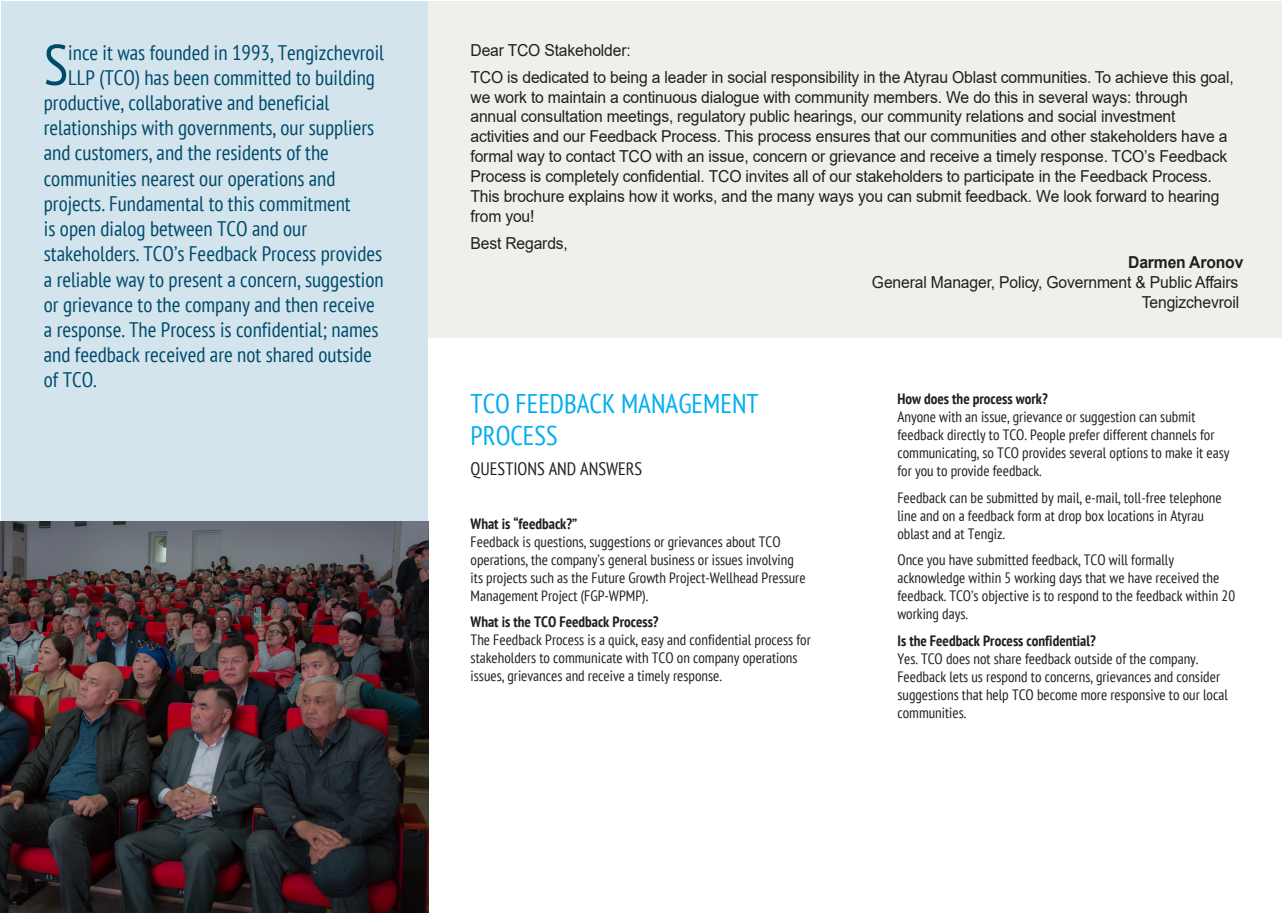
<style>
.page{position:relative;width:1283px;height:913px;background:#fff}
.page>*{position:absolute;margin:0;border:0;box-sizing:border-box;transform-origin:0 0}
.Title_5{font:condensed 57px "PT Sans";color:#004b6c}
.Title_5-2{font:condensed 27px/32.4px "PT Sans";color:#00aeef}
.Title_5-3{font:condensed 21px "PT Sans";color:#004b6c}
.Title_5-4{font:condensed 18px "PT Sans";color:#231f20}
.Title_5-5{font:16.5px/19.8px "Arial";letter-spacing:-.01em;color:#231f20;scale:.95 1}
.Title_5-6{font:700 16.5px "Arial";letter-spacing:-.01em;color:#231f20;scale:.95 1}
.Title_6{font:condensed 15px/18px "PT Sans";color:#231f20}
.s1{font-style:inherit}
.s2{font-weight:700}
</style>
<div class="page">
<div style="left:1px;top:1px;width:427px;height:572px;background:#d3e4ed"></div>
<div style="left:428px;top:1px;width:853px;height:337px;background:#eff0ec"></div>
<img style="left:0;top:522px;width:429px;height:390px">
<p class="Title_5" style="left:44px;top:28px;width:26px">S</p>
<p class="Title_5-3" style="left:68px;top:39px;width:317px">ince it was founded in 1993, Tengizchevroil</p>
<p class="Title_5-3" style="left:68px;top:64px;width:308px">LLP (TCO) has been committed to building</p>
<p class="Title_5-3" style="left:44px;top:89px;width:287px">productive, collaborative and beneficial</p>
<p class="Title_5-3" style="left:44px;top:114px;width:332px">relationships with governments, our suppliers</p>
<p class="Title_5-3" style="left:44px;top:139px;width:287px">and customers, and the residents of the</p>
<p class="Title_5-3" style="left:44px;top:165px;width:293px">communities nearest our operations and</p>
<p class="Title_5-3" style="left:44px;top:190px;width:308px">projects. Fundamental to this commitment</p>
<p class="Title_5-3" style="left:44px;top:215px;width:265px">is open dialog between TCO and our</p>
<p class="Title_5-3" style="left:44px;top:240px;width:340px">stakeholders. TCO’s Feedback Process provides</p>
<p class="Title_5-3" style="left:44px;top:265px;width:341px">a reliable way to present a concern, suggestion</p>
<p class="Title_5-3" style="left:44px;top:291px;width:332px">or grievance to the company and then receive</p>
<p class="Title_5-3" style="left:44px;top:316px;width:336px">a response. The Process is confidential; names</p>
<p class="Title_5-3" style="left:44px;top:341px;width:329px">and feedback received are not shared outside</p>
<p class="Title_5-3" style="left:44px;top:366px;width:54px">of TCO.</p>
<p class="Title_5-5" style="left:470px;top:36px;width:805px;line-height:27px">Dear TCO Stakeholder:<br>TCO is dedicated to being a leader in social responsibility in the Atyrau Oblast communities. To achieve this goal,</p>
<p class="Title_5-5" style="left:470px;top:87px;width:798px">we work to maintain a continuous dialogue with community members. We do this in several ways: through <span class="s1">annual consultation meetings</span>, regulatory public hearings, our community relations and social investment activities and our Feedback Process. This process ensures that our communities and other stakeholders have a formal way to contact TCO with an issue, concern or grievance and receive a timely response. TCO’s Feedback Process is completely confidential. TCO invites all of our stakeholders to participate in the Feedback Process.<br>This brochure explains how it works, and the many ways you can submit feedback. We look forward to hearing from you!</p>
<p class="Title_5-5" style="left:470px;top:233px;width:104px">Best Regards,</p>
<p class="Title_5-6" style="left:1128px;top:251px;width:123px">Darmen Aronov</p>
<p class="Title_5-5" style="left:872px;top:272px;width:387px">General Manager, Policy, Government &amp; Public Affairs</p>
<p class="Title_5-5" style="left:1141px;top:292px;width:104px">Tengizchevroil</p>
<p class="Title_5-2" style="left:470px;top:386px;width:289px">TCO FEEDBACK MANAGEMENT<br>PROCESS</p>
<p class="Title_5-4" style="left:470px;top:457px;width:173px">QUESTIONS AND ANSWERS</p>
<p class="Title_6" style="left:470px;top:514px;width:336px"><span class="s2">What is “feedback?”<br></span>Feedback is questions, suggestions or grievances about TCO operations, the company’s general business or issues involving its projects such as the Future Growth Project-Wellhead Pressure Management Project (FGP-WPMP).</p>
<p class="Title_6" style="left:470px;top:612px;width:342px"><span class="s2">What is the TCO Feedback Process?<br></span>The Feedback Process is a quick, easy and confidential process for stakeholders to communicate with TCO on company operations issues, grievances and receive a timely response.</p>
<p class="Title_6" style="left:897px;top:389px;width:333px"><span class="s2">How does the process work?<br></span>Anyone with an issue, grievance or suggestion can submit feedback directly to TCO. People prefer different channels for communicating, so TCO provides several options to make it easy for you to provide feedback.</p>
<p class="Title_6" style="left:897px;top:488px;width:326px">Feedback can be submitted by mail, e-mail, toll-free telephone line and on a feedback form at drop box locations in Atyrau oblast and at Tengiz.</p>
<p class="Title_6" style="left:897px;top:550px;width:339px">Once you have submitted feedback, TCO will formally acknowledge within 5 working days that we have received the feedback. TCO’s objective is to respond to the feedback within 20 working days.</p>
<p class="Title_6" style="left:897px;top:631px;width:332px"><span class="s2">Is the Feedback Process confidential?<br></span>Yes. TCO does not share feedback outside of the company.<br>Feedback lets us respond to concerns, grievances and consider suggestions that help TCO become more responsive to our local communities.</p>
</div>
